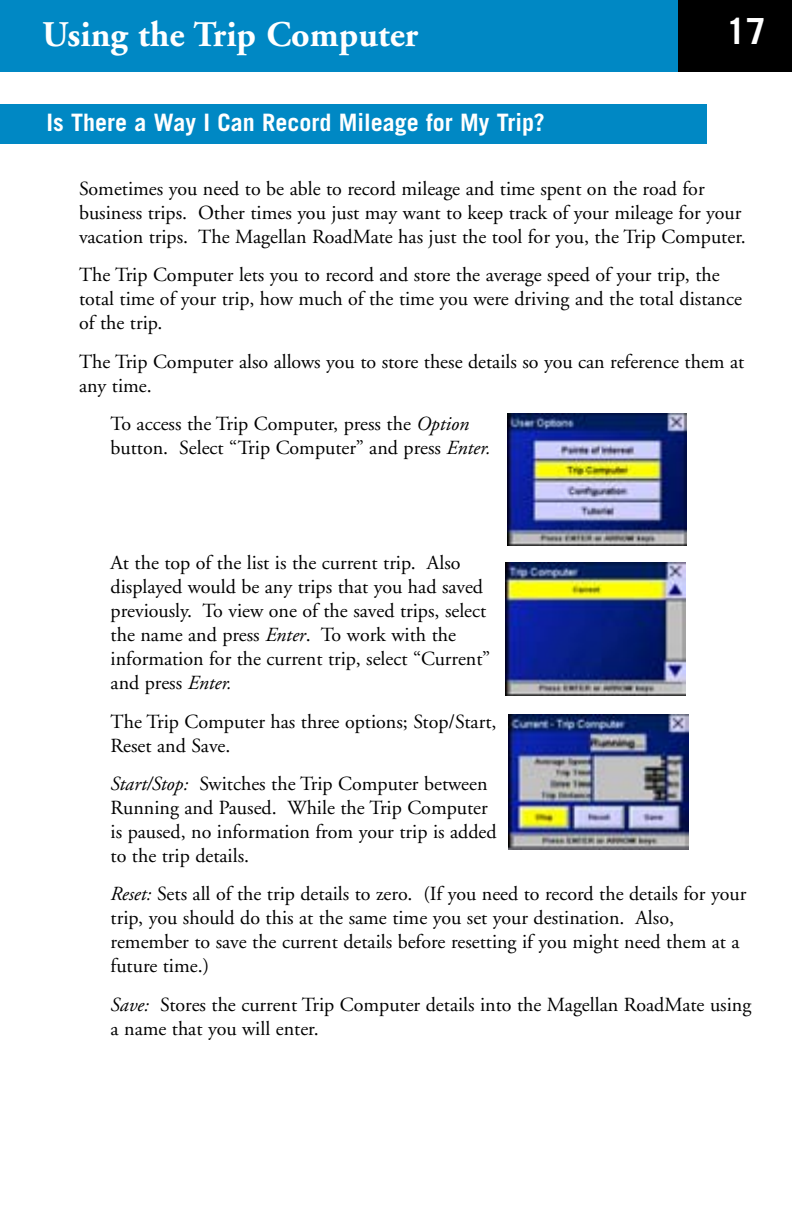
<style>
.page{position:relative;width:792px;height:1224px;background:#fff}
.page>*{position:absolute;margin:0;border:0;box-sizing:border-box;transform-origin:0 0}
.t1{font:700 36px "Adobe Garamond";color:#fff}
.t2{font:700 36px "Trade Gothic";color:#fff}
.t3{font:700 24px "Trade Gothic";color:#fff}
.t4{font:20px/24px "Adobe Garamond";color:#000}
.s1{font-style:italic}
</style>
<div class="page">
<div style="left:677px;top:0;width:115px;height:72px;background:#000"></div>
<div style="left:0;top:0;width:677px;height:72px;background:#0088c4"></div>
<div style="left:0;top:104px;width:707px;height:40px;background:#0088c4"></div>
<img style="left:507px;top:413px;width:180px;height:132px">
<img style="left:506px;top:563px;width:179px;height:132px">
<img style="left:509px;top:715px;width:180px;height:134px">
<h1 class="t1" style="left:42px;top:20px;width:378px">Using the Trip Computer</h1>
<h1 class="t2" style="left:726px;top:18px;width:42px">17</h1>
<p class="t3" style="left:47px;top:114px;width:499px">Is There a Way I Can Record Mileage for My Trip?</p>
<p class="t4" style="left:79px;top:178px;width:668px">Sometimes you need to be able to record mileage and time spent on the road for business trips. Other times you just may want to keep track of your mileage for your vacation trips. The Magellan RoadMate has just the tool for you, the Trip Computer.</p>
<p class="t4" style="left:79px;top:265px;width:664px">The Trip Computer lets you to record and store the average speed of your trip, the total time of your trip, how much of the time you were driving and the total distance of the trip.</p>
<p class="t4" style="left:79px;top:351px;width:667px">The Trip Computer also allows you to store these details so you can reference them at any time.</p>
<p class="t4" style="left:111px;top:413px;width:382px">To access the Trip Computer, press the <span class="s1">Option </span>button. Select “Trip Computer” and press <span class="s1">Enter.</span></p>
<p class="t4" style="left:111px;top:553px;width:381px">At the top of the list is the current trip. Also displayed would be any trips that you had saved previously. To view one of the saved trips, select the name and press <span class="s1">Enter</span>. To work with the information for the current trip, select “Current” and press <span class="s1">Enter.</span></p>
<p class="t4" style="left:111px;top:711px;width:388px">The Trip Computer has three options; Stop/Start,<br>Reset and Save.</p>
<p class="t4" style="left:111px;top:773px;width:388px"><span class="s1">Start/Stop:</span> Switches the Trip Computer between Running and Paused. While the Trip Computer is paused, no information from your trip is added to the trip details.</p>
<p class="t4" style="left:111px;top:884px;width:637px"><span class="s1">Reset:</span> Sets all of the trip details to zero. (If you need to record the details for your trip, you should do this at the same time you set your destination. Also, remember to save the current details before resetting if you might need them at a future time.)</p>
<p class="t4" style="left:111px;top:994px;width:642px"><span class="s1">Save:</span> Stores the current Trip Computer details into the Magellan RoadMate using a name that you will enter.</p>
</div>
